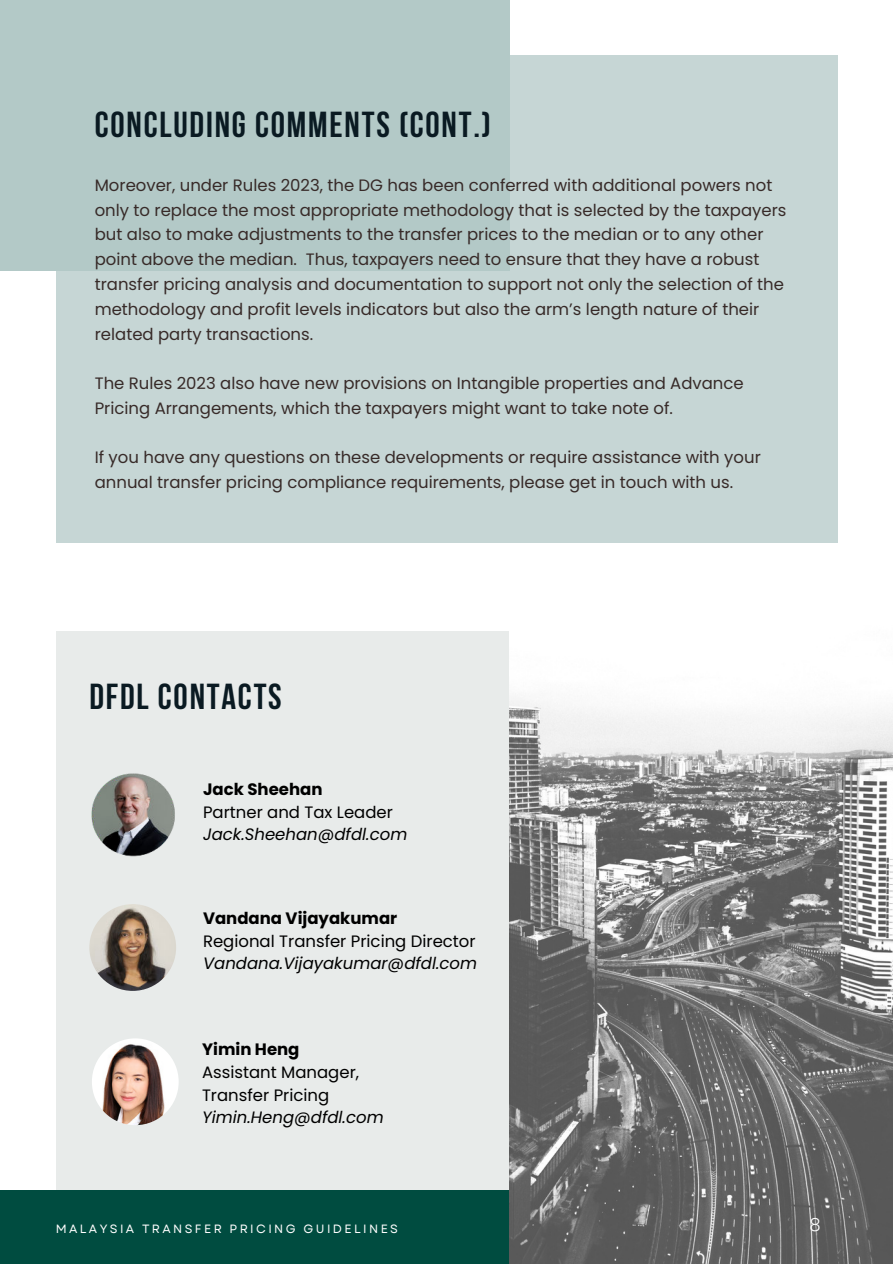
<style>
.page{position:relative;width:893px;height:1264px;background:#fff}
.page>*{position:absolute;margin:0;border:0;box-sizing:border-box;transform-origin:0 0}
.t1{font:700 36px "Bebas Neue";letter-spacing:.05em;color:#0a1a22}
.t2{font:300 18px "Poppins";color:#fff}
.t3{font:16.5px/24.8px "Poppins";color:#372a28}
.t4{font:16.5px/22.5px "Poppins";color:#000}
.t5{font:italic 16.5px "Poppins";color:#000}
.t6{font:700 16.5px "Poppins";color:#000}
.t7{font:12px "Garet";letter-spacing:.2em;color:#fff}
</style>
<div class="page">
<div style="left:0;top:0;width:510px;height:270px;background:#b3c9c7"></div>
<div style="left:0;top:1190px;width:510px;height:73px;background:#004c40"></div>
<div style="left:56px;top:56px;width:781px;height:487px;background:linear-gradient(to bottom,#b9cdcb,#c9d8d7)"></div>
<div style="left:56px;top:631px;width:465px;height:558px;background:#e8ebea"></div>
<img style="left:509px;top:631px;width:383px;height:632px">
<img style="left:91px;top:773px;width:84px;height:83px">
<img style="left:89px;top:904px;width:87px;height:86px;border-radius:50%">
<img style="left:92px;top:1038px;width:87px;height:87px;border-radius:50%">
<h1 class="t1" style="left:95px;top:105px;width:397px">CONCLUDING COMMENTS (CONT.)</h1>
<p class="t3" style="left:95px;top:173px;width:693px">Moreover, under Rules 2023, the DG has been conferred with additional powers not only to replace the most appropriate methodology that is selected by the taxpayers but also to make adjustments to the transfer prices to the median or to any other point above the median. Thus, taxpayers need to ensure that they have a robust transfer pricing analysis and documentation to support not only the selection of the methodology and profit levels indicators but also the arm’s length nature of their related party transactions.</p>
<p class="t3" style="left:95px;top:371px;width:650px">The Rules 2023 also have new provisions on Intangible properties and Advance<br>Pricing Arrangements, which the taxpayers might want to take note of.</p>
<p class="t3" style="left:95px;top:445px;width:667px">If you have any questions on these developments or require assistance with your annual transfer pricing compliance requirements, please get in touch with us.</p>
<h1 class="t1" style="left:89px;top:677px;width:194px">DFDL CONTACTS</h1>
<p class="t6" style="left:203px;top:780px;width:121px">Jack Sheehan</p>
<p class="t4" style="left:203px;top:801px;width:191px">Partner and Tax Leader</p>
<p class="t5" style="left:203px;top:825px;width:206px">Jack.Sheehan@dfdl.com</p>
<p class="t6" style="left:203px;top:908px;width:196px">Vandana Vijayakumar</p>
<p class="t4" style="left:203px;top:929px;width:274px">Regional Transfer Pricing Director</p>
<p class="t5" style="left:203px;top:953px;width:275px">Vandana.Vijayakumar@dfdl.com</p>
<p class="t6" style="left:202px;top:1040px;width:99px">Yimin Heng</p>
<p class="t4" style="left:202px;top:1061px;width:158px">Assistant Manager,<br>Transfer Pricing</p>
<p class="t5" style="left:202px;top:1107px;width:183px">Yimin.Heng@dfdl.com</p>
<p class="t7" style="left:56px;top:1221px;width:344px">MALAYSIA TRANSFER PRICING GUIDELINES</p>
<p class="t2" style="left:809px;top:1214px;width:13px">8</p>
</div>
